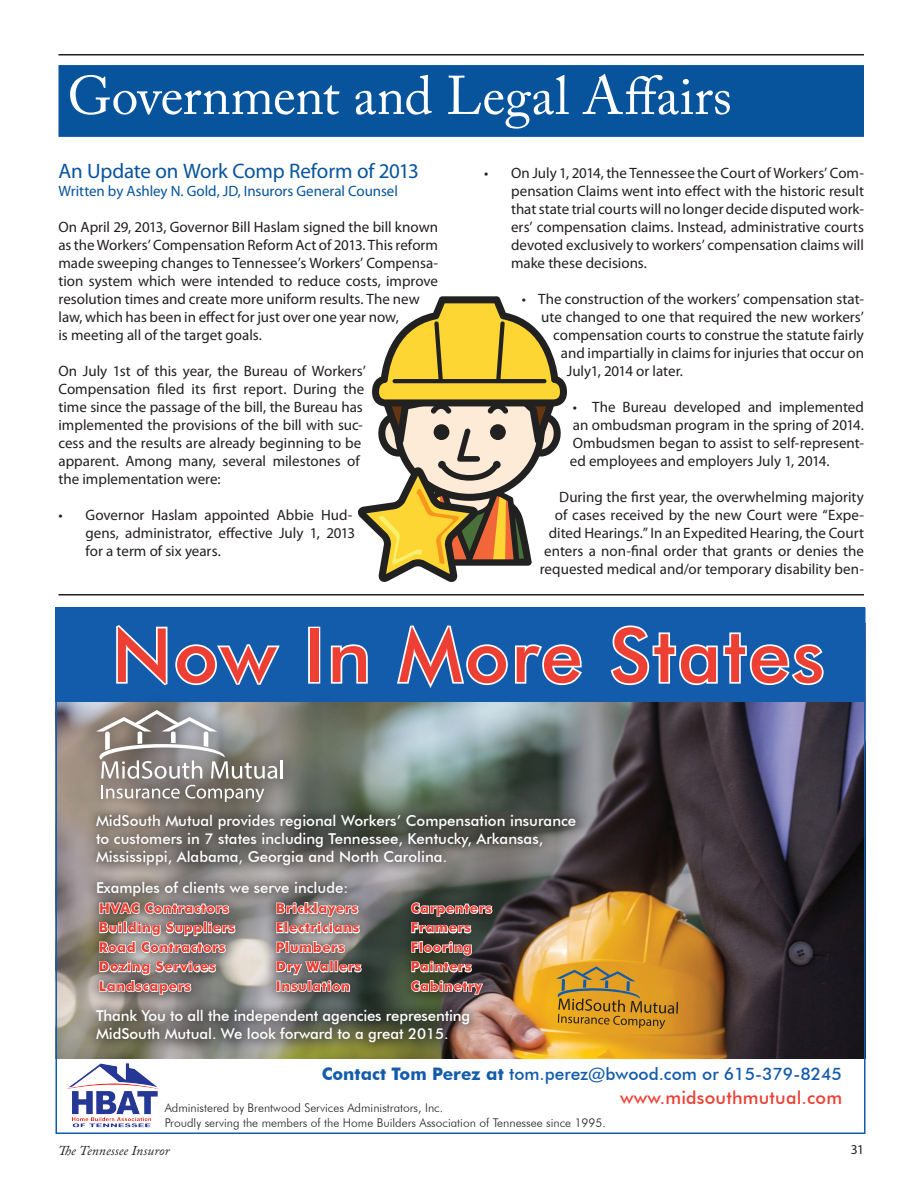
<style>
.page{position:relative;width:918px;height:1188px;background:#fff}
.page>*{position:absolute;margin:0;border:0;box-sizing:border-box;transform-origin:0 0}
.t1{font:500 74.85px "Futura BT";letter-spacing:.03em;color:#ee3f34}
.Department{font:54px "Adobe Caslon Pro";color:#fff}
.Department_-_Titles{font:21px "Myriad Pro";letter-spacing:-.01em;color:#07549c}
.t2{font:500 18px "Futura BT";letter-spacing:.01em;color:#ee3f34}
.t3{font:500 17.25px "Futura BT";color:#135cab}
.Body_Text{font:15px/18px "Myriad Pro";color:#231f20}
.t4{font:500 15px/18px "Futura BT";color:#fff}
.Department_-_Titles-2{font:15px "Myriad Pro";letter-spacing:-.005em;color:#07549c}
.t5{font:700 13.5px "Futura BT";letter-spacing:.05em;color:#ee3f34}
.Body_Text-2{font:italic 13.5px "Adobe Caslon Pro";letter-spacing:.005em;color:#231f20}
.t6{font:13.5px "Myriad Pro";color:#231f20}
.t7{font:300 12px/14.4px "Futura BT";color:#231f20}
.s1{font-weight:700}
</style>
<div class="page">
<div style="left:58px;top:65px;width:806px;height:72px;background:#07549c;border:2px solid #07549c"></div>
<hr style="left:58px;top:54px;width:806px;height:2px;background:#231f20">
<hr style="left:58px;top:594px;width:806px;height:2px;background:#231f20">
<img style="left:59px;top:702px;width:804px;height:356px">
<div style="left:56px;top:608px;width:810px;height:94px;background:#135cab"></div>
<div style="left:308px;top:627px;width:12px;height:57px;border:3px solid #fff"></div>
<svg style="left:330px;top:644px;width:38px;height:40px"></svg>
<svg style="left:397px;top:625px;width:185px;height:63px"></svg>
<svg style="left:610px;top:625px;width:214px;height:61px"></svg>
<img style="left:62px;top:1053px;width:99px;height:75px">
<div style="left:78px;top:692px;width:224px;height:128px;background:#231f20;opacity:.3"></div>
<svg style="left:96px;top:625px;width:187px;height:154px"></svg>
<svg style="left:101px;top:785px;width:163px;height:17px;background:#97908a"></svg>
<img style="left:84px;top:803px;width:504px;height:251px">
<svg style="left:97px;top:892px;width:140px;height:103px"></svg>
<svg style="left:274px;top:901px;width:89px;height:92px"></svg>
<svg style="left:410px;top:901px;width:84px;height:95px;background:#6c6e6a"></svg>
<svg style="left:556px;top:966px;width:122px;height:63px;background:#c38f2b"></svg>
<svg style="left:358px;top:296px;width:209px;height:286px"></svg>
<p class="Department" style="left:68px;top:64px;width:666px">Government and Legal Affairs</p>
<p class="Department_-_Titles" style="left:58px;top:158px;width:362px">An Update on Work Comp Reform of 2013</p>
<p class="Department_-_Titles-2" style="left:58px;top:181px;width:341px">Written by Ashley N. Gold, JD, Insurors General Counsel</p>
<p class="Body_Text" style="left:58px;top:217px;width:381px">On April 29, 2013, Governor Bill Haslam signed the bill known as the Workers’ Compensation Reform Act of 2013. This reform made sweeping changes to Tennessee’s Workers’ Compensa&shy;tion system which were intended to reduce costs, improve resolution times and create more uniform results. The new law, which has been in effect for just over one year now,<br>is meeting all of the target goals.</p>
<p class="Body_Text" style="left:58px;top:361px;width:309px">On July 1st of this year, the Bureau of Workers’ Compensation filed its first report. During the time since the passage of the bill, the Bureau has implemented the provisions of the bill with suc&shy;cess and the results are already beginning to be apparent. Among many, several milestones of the implementation were:</p>
<p class="Body_Text" style="left:86px;top:505px;width:271px;text-indent:-27px">• Governor Haslam appointed Abbie Hud&shy;gens, administrator, effective July 1, 2013 for a term of six years.</p>
<p class="Body_Text" style="left:511px;top:163px;width:354px;text-align:justify;text-indent:-27px">• On July 1, 2014, the Tennessee the Court of Workers’ Com&shy;pensation Claims went into effect with the historic result that state trial courts will no longer decide disputed work&shy;ers’ compensation claims. Instead, administrative courts devoted exclusively to workers’ compensation claims will make these decisions.</p>
<p class="Body_Text" style="left:522px;top:289px;width:344px">• The construction of the workers’ compensation stat-</p>
<p class="Body_Text" style="left:541px;top:307px;width:324px">ute changed to one that required the new workers’</p>
<p class="Body_Text" style="left:553px;top:325px;width:312px">compensation courts to construe the statute fairly</p>
<p class="Body_Text" style="left:561px;top:343px;width:305px">and impartially in claims for injuries that occur on</p>
<p class="Body_Text" style="left:567px;top:361px;width:118px">July1, 2014 or later.</p>
<p class="Body_Text" style="left:570px;top:397px;width:296px;text-align:justify">• The Bureau developed and implemented an ombudsman program in the spring of 2014.<br>Ombudsmen began to assist to self-represent&shy;ed employees and employers July 1, 2014.</p>
<p class="Body_Text" style="left:540px;top:487px;width:326px;text-align:right">During the first year, the overwhelming majority<br>of cases received by the new Court were “Expe&shy;dited Hearings.” In an Expedited Hearing, the Court enters a non-final order that grants or denies the requested medical and/or temporary disability ben-</p>
<p class="t1" style="left:112px;top:610px;width:714px">Now In More States</p>
<p class="t4" style="left:96px;top:812px;width:482px">MidSouth Mutual provides regional Workers’ Compensation insurance to customers in 7 states including Tennessee, Kentucky, Arkansas,<br>Mississippi, Alabama, Georgia and North Carolina.</p>
<p class="t4" style="left:96px;top:879px;width:254px">Examples of clients we serve include:</p>
<p class="t5" style="left:99px;top:900px;width:131px">HVAC Contractors</p>
<p class="t5" style="left:276px;top:900px;width:84px">Bricklayers</p>
<p class="t5" style="left:411px;top:900px;width:83px">Carpenters</p>
<p class="t5" style="left:99px;top:919px;width:138px">Building Suppliers</p>
<p class="t5" style="left:276px;top:919px;width:85px">Electricians</p>
<p class="t5" style="left:411px;top:919px;width:61px">Framers</p>
<p class="t5" style="left:99px;top:939px;width:128px">Road Contractors</p>
<p class="t5" style="left:276px;top:939px;width:70px">Plumbers</p>
<p class="t5" style="left:411px;top:939px;width:63px">Flooring</p>
<p class="t5" style="left:99px;top:958px;width:118px">Dozing Services</p>
<p class="t5" style="left:276px;top:958px;width:87px">Dry Wallers</p>
<p class="t5" style="left:411px;top:958px;width:62px">Painters</p>
<p class="t5" style="left:99px;top:978px;width:93px">Landscapers</p>
<p class="t5" style="left:276px;top:978px;width:76px">Insulation</p>
<p class="t5" style="left:411px;top:978px;width:72px">Cabinetry</p>
<p class="t4" style="left:96px;top:1007px;width:376px">Thank You to all the independent agencies representing<br>MidSouth Mutual. We look forward to a great 2015.</p>
<p class="t3" style="left:322px;top:1063px;width:522px"><span class="s1">Contact Tom Perez at</span> tom.perez@bwood.com or 615-379-8245</p>
<p class="t7" style="left:165px;top:1101px;width:443px">Administered by Brentwood Services Administrators, Inc.<br>Proudly serving the members of the Home Builders Association of Tennessee since 1995.</p>
<p class="t2" style="left:620px;top:1087px;width:224px">www.midsouthmutual.com</p>
<p class="Body_Text-2" style="left:58px;top:1143px;width:113px">The Tennessee Insuror</p>
<p class="t6" style="left:851px;top:1141px;width:15px">31</p>
</div>
